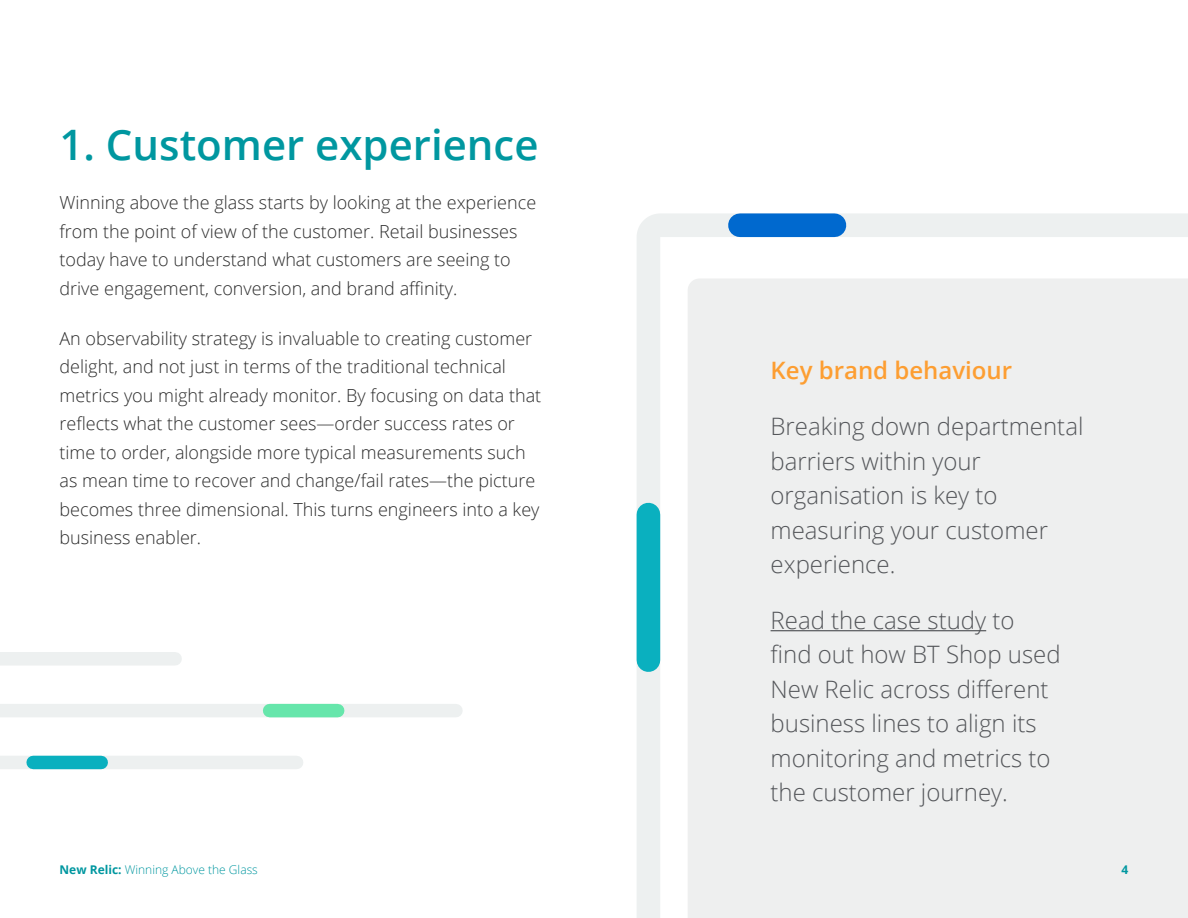
<style>
.page{position:relative;width:1188px;height:918px;background:#fff}
.page>*{position:absolute;margin:0;border:0;box-sizing:border-box;transform-origin:0 0}
.SUBHEADER{font:600 42px "Open Sans";color:#0097a0}
.BODY{font:300 24px/34.5px "Open Sans";color:#54565a}
.BODY-2{font:600 24px "Open Sans";color:#fd9e32}
.BODY-3{font:300 18px/28.5px "Open Sans";color:#2c2c2c}
.t1{font:300 12px "Open Sans";color:#0097a0}
.t2{font:700 12px "Open Sans";color:#0097a0}
.s1{font-weight:700}
</style>
<div class="page">
<svg style="left:637px;top:213px;width:551px;height:705px;background:#eff0f0"></svg>
<div style="left:740px;top:213px;width:94px;height:24px;background:#0069cf"></div>
<div style="left:637px;top:515px;width:23px;height:145px;background:#0ab0bf"></div>
<hr style="left:771px;top:630px;width:215px;height:1px;background:#54565a">
<div style="left:0;top:704px;width:456px;height:13px;background:#edf0f0"></div>
<div style="left:0;top:652px;width:175px;height:14px;background:#edf0f0"></div>
<div style="left:0;top:756px;width:297px;height:13px;background:#edf0f0"></div>
<div style="left:270px;top:704px;width:68px;height:13px;background:#66e6ab"></div>
<div style="left:33px;top:756px;width:68px;height:13px;background:#0ab0bf"></div>
<p class="SUBHEADER" style="left:60px;top:116px;width:481px">1. Customer experience</p>
<p class="BODY-3" style="left:60px;top:188px;width:478px">Winning above the glass starts by looking at the experience from the point of view of the customer. Retail businesses today have to understand what customers are seeing to drive engagement, conversion, and brand affinity.</p>
<p class="BODY-3" style="left:60px;top:323px;width:483px">An observability strategy is invaluable to creating customer delight, and not just in terms of the traditional technical metrics you might already monitor. By focusing on data that reflects what the customer sees—order success rates or time to order, alongside more typical measurements such as mean time to recover and change/fail rates—the picture becomes three dimensional. This turns engineers into a key business enabler.</p>
<p class="t1" style="left:60px;top:861px;width:200px"><span class="s1">New Relic:</span> Winning Above the Glass</p>
<p class="BODY-2" style="left:771px;top:354px;width:243px">Key brand behaviour</p>
<p class="BODY" style="left:771px;top:409px;width:314px">Breaking down departmental barriers within your organisation is key to measuring your customer experience.</p>
<p class="BODY" style="left:771px;top:602px;width:292px">Read the case study to find out how BT Shop used<br>New Relic across different business lines to align its monitoring and metrics to the customer journey.</p>
<p class="t2" style="left:1122px;top:861px;width:8px">4</p>
</div>
